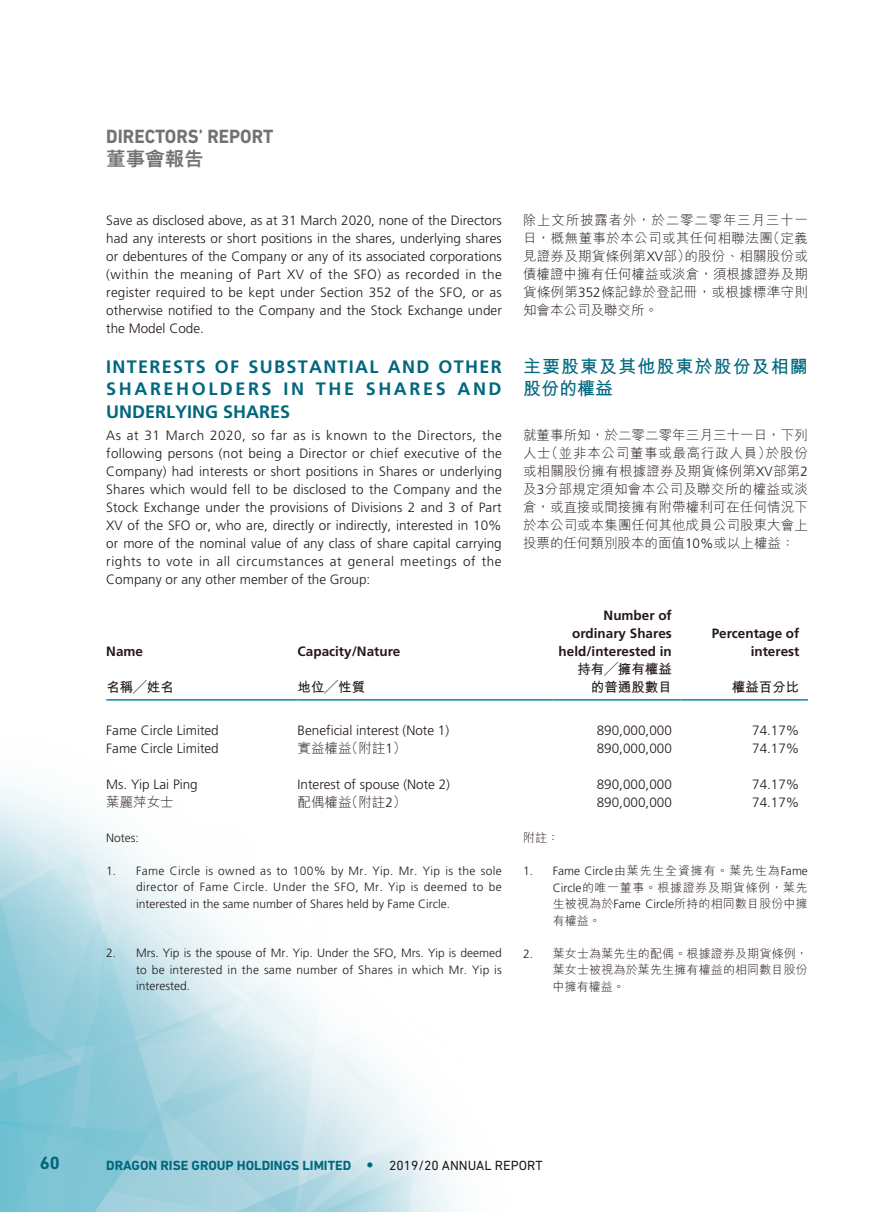
<style>
.page{position:relative;width:893px;height:1212px;background:#fff}
.page>*{position:absolute;margin:0;border:0;box-sizing:border-box;transform-origin:0 0}
.t1{font:700 19.5px "DIN Next LT Pro";color:#727272;scale:.94 1}
.t2{font:800 19.5px "M Hei HK";color:#727272}
.t3{font:700 18px/22.5px "Frutiger LT Std";letter-spacing:.145em;color:#00677d;text-align:justify}
.t4{font:700 18px/22.5px "M Hei HK";letter-spacing:.06em;color:#00677d}
.t5{font:700 18px "DIN Next LT Pro";color:#00677d}
.t6{font:300 13.5px/18px "Frutiger LT Std";color:#231916;text-align:justify}
.t7{font:300 13.5px/18px "M Hei HK";letter-spacing:.005em;color:#231916;text-align:justify}
.t8{font:700 13.5px/18px "Frutiger LT Std";color:#231916;text-align:right}
.t9{font:700 13.5px "DIN Next LT Pro";color:#00677d}
.t10{font:700 13.5px/18px "M Hei HK";color:#231916;text-align:right}
.t11{font:300 12px/16.5px "Frutiger LT Std";color:#231916;text-align:justify}
.t12{font:300 12px/16.5px "M Hei HK";letter-spacing:.015em;color:#231916;text-align:justify}
.s1{font-family:"Frutiger LT Std"}
.s2{font-family:"M Hei HK"}
.s3{font-family:"Futura Std";font-weight:300}
.s4{font-weight:400;color:#231916}
</style>
<div class="page">
<img style="left:0;top:783px;width:456px;height:429px">
<hr style="left:106px;top:699px;width:192px;height:2px;background:#008daa">
<hr style="left:298px;top:699px;width:255px;height:2px;background:#008daa">
<hr style="left:553px;top:699px;width:127px;height:2px;background:#008daa">
<hr style="left:680px;top:699px;width:128px;height:2px;background:#008daa">
<h1 class="t1" style="left:106px;top:124px;width:179px">DIRECTORS’ REPORT</h1>
<h1 class="t2" style="left:106px;top:149px;width:99px">董事會報告</h1>
<p class="t6" style="left:106px;top:211px;width:397px">Save as disclosed above, as at 31 March 2020, none of the Directors had any interests or short positions in the shares, underlying shares or debentures of the Company or any of its associated corporations (within the meaning of Part XV of the SFO) as recorded in the register required to be kept under Section 352 of the SFO, or as otherwise notified to the Company and the Stock Exchange under the Model Code.</p>
<h2 class="t3" style="left:106px;top:355px;width:397px">INTERESTS OF SUBSTANTIAL AND OTHER SHAREHOLDERS IN THE SHARES AND UNDERLYING SHARES</h2>
<p class="t6" style="left:106px;top:427px;width:397px">As at 31 March 2020, so far as is known to the Directors, the following persons (not being a Director or chief executive of the Company) had interests or short positions in Shares or underlying Shares which would fell to be disclosed to the Company and the Stock Exchange under the provisions of Divisions 2 and 3 of Part XV of the SFO or, who are, directly or indirectly, interested in 10% or more of the nominal value of any class of share capital carrying rights to vote in all circumstances at general meetings of the Company or any other member of the Group:</p>
<p class="t8" style="left:106px;top:643px;width:38px">Name</p>
<p class="t8" style="left:298px;top:643px;width:104px">Capacity/Nature</p>
<p class="t10" style="left:106px;top:677px;width:69px">名稱╱姓名</p>
<p class="t10" style="left:298px;top:677px;width:69px">地位╱性質</p>
<p class="t7" style="left:523px;top:211px;width:286px">除上文所披露者外，於二零二零年三月三十一日，概無董事於本公司或其任何相聯法團（定義見證券及期貨條例第<span class="s1">XV</span>部）的股份、相關股份或債權證中擁有任何權益或淡倉，須根據證券及期貨條例第<span class="s1">352</span>條記錄於登記冊，或根據標準守則知會本公司及聯交所。</p>
<h2 class="t4" style="left:523px;top:353px;width:286px">主要股東及其他股東於股份及相關股份的權益</h2>
<p class="t7" style="left:523px;top:426px;width:286px">就董事所知，於二零二零年三月三十一日，下列人士（並非本公司董事或最高行政人員）於股份或相關股份擁有根據證券及期貨條例第<span class="s1">XV</span>部第<span class="s1">2</span>及<span class="s1">3</span>分部規定須知會本公司及聯交所的權益或淡倉，或直接或間接擁有附帶權利可在任何情況下於本公司或本集團任何其他成員公司股東大會上投票的任何類別股本的面值<span class="s1">10%</span>或以上權益：</p>
<p class="t8" style="left:559px;top:607px;width:115px">Number of ordinary Shares held/interested in</p>
<p class="t10" style="left:577px;top:659px;width:96px">持有╱擁有權益的普通股數目</p>
<p class="t8" style="left:712px;top:625px;width:89px">Percentage of interest</p>
<p class="t10" style="left:732px;top:677px;width:69px">權益百分比</p>
<p class="t6" style="left:106px;top:721px;width:114px">Fame Circle Limited</p>
<p class="t6" style="left:298px;top:721px;width:153px">Beneficial interest (Note 1)</p>
<p class="t6" style="left:597px;top:721px;width:77px">890,000,000</p>
<p class="t6" style="left:752px;top:721px;width:49px">74.17%</p>
<p class="t6" style="left:106px;top:739px;width:114px">Fame Circle Limited</p>
<p class="t7" style="left:298px;top:739px;width:110px">實益權益（附註<span class="s1">1</span>）</p>
<p class="t6" style="left:597px;top:739px;width:77px">890,000,000</p>
<p class="t6" style="left:752px;top:739px;width:49px">74.17%</p>
<p class="t6" style="left:106px;top:775px;width:93px">Ms. Yip Lai Ping</p>
<p class="t6" style="left:298px;top:775px;width:154px">Interest of spouse (Note 2)</p>
<p class="t6" style="left:597px;top:775px;width:77px">890,000,000</p>
<p class="t6" style="left:752px;top:775px;width:49px">74.17%</p>
<p class="t7" style="left:106px;top:793px;width:69px">葉麗萍女士</p>
<p class="t7" style="left:298px;top:793px;width:110px">配偶權益（附註<span class="s1">2</span>）</p>
<p class="t6" style="left:597px;top:793px;width:77px">890,000,000</p>
<p class="t6" style="left:752px;top:793px;width:49px">74.17%</p>
<p class="t11" style="left:106px;top:829px;width:34px">Notes:</p>
<p class="t11" style="left:136px;top:862px;width:367px;text-indent:-30px">1. Fame Circle is owned as to 100% by Mr. Yip. Mr. Yip is the sole director of Fame Circle. Under the SFO, Mr. Yip is deemed to be interested in the same number of Shares held by Fame Circle.</p>
<p class="t11" style="left:136px;top:945px;width:367px;text-indent:-30px">2. Mrs. Yip is the spouse of Mr. Yip. Under the SFO, Mrs. Yip is deemed to be interested in the same number of Shares in which Mr. Yip is interested.</p>
<p class="t12" style="left:523px;top:829px;width:37px">附註：</p>
<p class="t11" style="left:523px;top:863px;width:286px">1. Fame Circle<span class="s2">由葉先生全資擁有。葉先生為</span>Fame</p>
<p class="t12" style="left:553px;top:879px;width:257px"><span class="s1">Circle</span>的唯一董事。根據證券及期貨條例，葉先生被視為於<span class="s1">Fame Circle</span>所持的相同數目股份中擁有權益。</p>
<p class="t12" style="left:553px;top:945px;width:257px;text-indent:-30px"><span class="s1">2.</span> 葉女士為葉先生的配偶。根據證券及期貨條例，葉女士被視為於葉先生擁有權益的相同數目股份中擁有權益。</p>
<h2 class="t5" style="left:40px;top:1153px;width:22px">60</h2>
<p class="t9" style="left:106px;top:1157px;width:438px">DRAGON RISE GROUP HOLDINGS LIMITED <span class="s3">•</span> <span class="s4">2019/20 ANNUAL REPORT</span></p>
</div>
